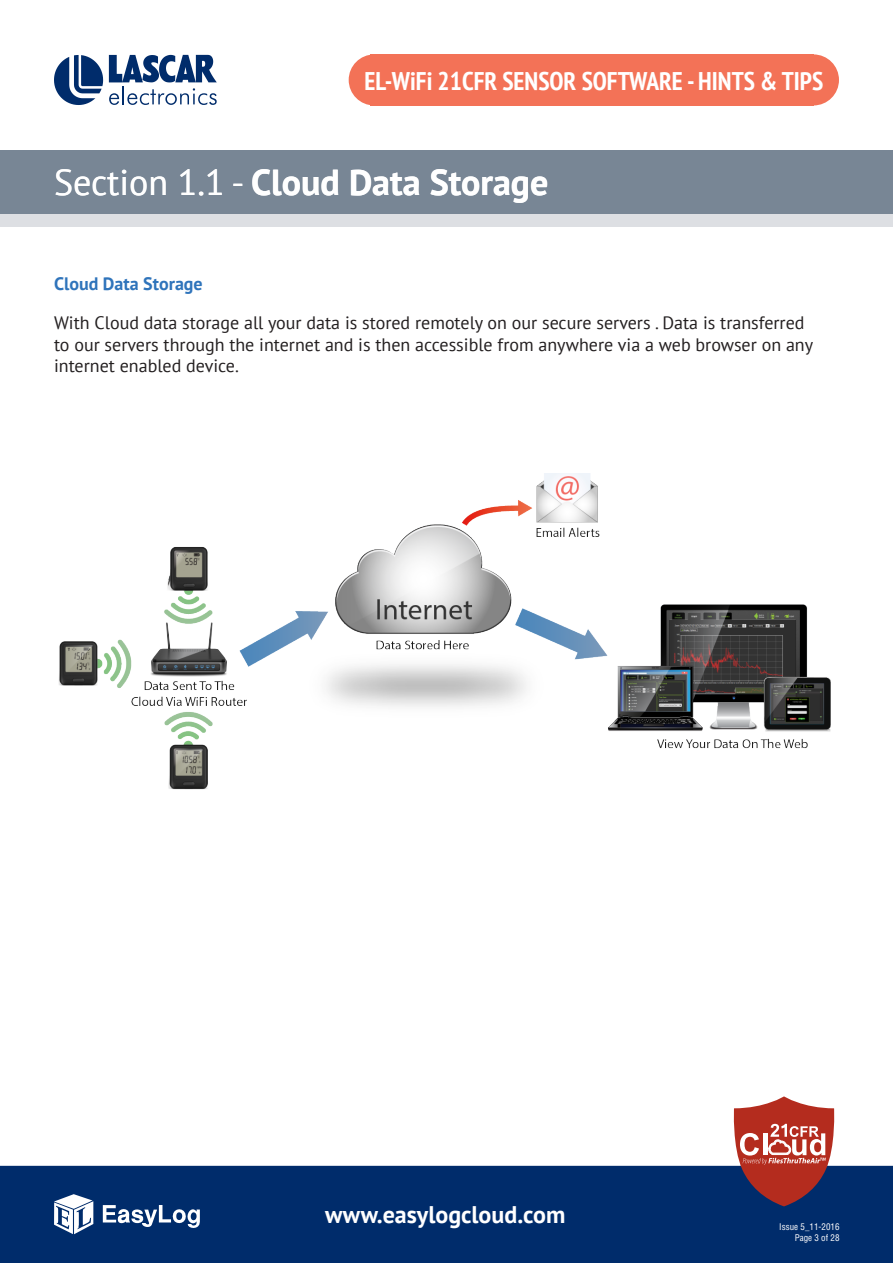
<style>
.page{position:relative;width:893px;height:1263px;background:#fff}
.page>*{position:absolute;margin:0;border:0;box-sizing:border-box;transform-origin:0 0}
.t1{font:700 36px "PT Sans";color:#fff}
.t2{font:700 condensed 25.5px "PT Sans";color:#fff}
.t3{font:700 24px "PT Sans";color:#fff}
.t4{font:18px/21.6px "PT Sans";color:#231f20}
.t5{font:700 18px "PT Sans";color:#2f74bb}
.t6{font:condensed 9px/10.8px "Helvetica CE";color:#fff;text-align:right}
.s1{font-weight:400}
</style>
<div class="page">
<div style="left:0;top:214px;width:893px;height:12px;background:#dddfe3"></div>
<div style="left:0;top:150px;width:893px;height:64px;background:#788695"></div>
<svg style="left:54px;top:55px;width:49px;height:50px"></svg>
<svg style="left:109px;top:55px;width:108px;height:50px"></svg>
<div style="left:349px;top:54px;width:51px;height:51px;background:#f37257;border-radius:50%"></div>
<div style="left:788px;top:54px;width:51px;height:51px;background:#f37257;border-radius:50%"></div>
<div style="left:380px;top:54px;width:428px;height:51px;background:#f37257"></div>
<div style="left:0;top:1166px;width:893px;height:97px;background:#002c6b"></div>
<svg style="left:103px;top:1205px;width:97px;height:23px"></svg>
<svg style="left:54px;top:1194px;width:39px;height:40px"></svg>
<svg style="left:732px;top:1096px;width:104px;height:110px"></svg>
<img style="left:59px;top:474px;width:772px;height:316px">
<h2 class="t2" style="left:364px;top:64px;width:460px">EL-WiFi 21CFR SENSOR SOFTWARE - HINTS &amp; TIPS</h2>
<p class="t1" style="left:54px;top:158px;width:496px"><span class="s1">Section 1.1 -</span> Cloud Data Storage</p>
<p class="t5" style="left:54px;top:271px;width:150px">Cloud Data Storage</p>
<p class="t4" style="left:54px;top:311px;width:761px">With Cloud data storage all your data is stored remotely on our secure servers . Data is transferred to our servers through the internet and is then accessible from anywhere via a web browser on any internet enabled device.</p>
<h3 class="t3" style="left:325px;top:1198px;width:242px">www.easylogcloud.com</h3>
<p class="t6" style="left:779px;top:1221px;width:62px">Issue 5_11-2016<br>Page 3 of 28</p>
</div>
